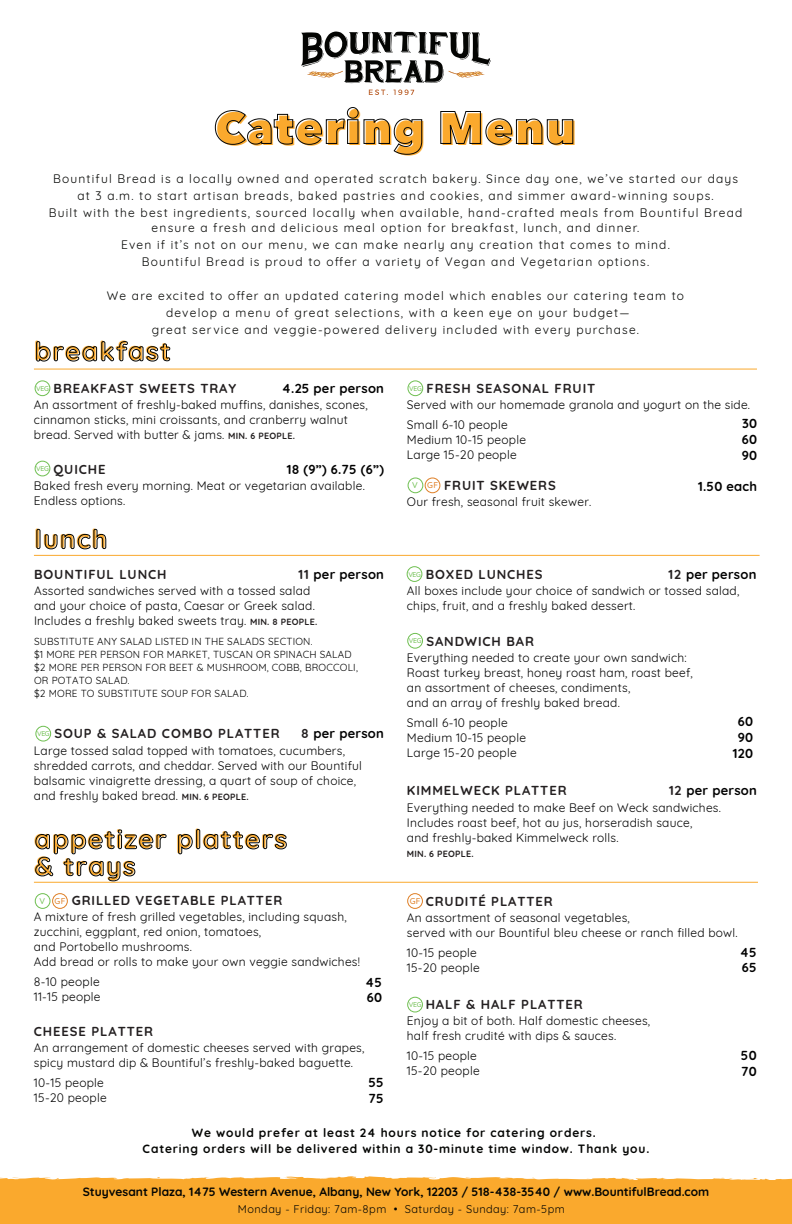
<style>
.page{position:relative;width:792px;height:1224px;background:#fff}
.page>*{position:absolute;margin:0;border:0;box-sizing:border-box;transform-origin:0 0}
.t1{font:800 45.2px "Avenir Next";letter-spacing:.025em;color:#faa92d}
.t2{font:700 26px/27px "Quicksand";letter-spacing:.06em;color:#faa92d}
.t3{font:700 13px "Quicksand";letter-spacing:.07em;color:#231f20}
.t4{font:700 13px/15.6px "Quicksand";letter-spacing:.02em;color:#000}
.t5{font:12px/15px "Quicksand";letter-spacing:.02em;color:#000}
.t6{font:12px/17px "Quicksand";letter-spacing:.1em;color:#040503;text-align:center}
.t7{font:700 12px/16px "Quicksand";letter-spacing:.07em;color:#040503;text-align:center}
.t8{font:700 12px "Quicksand";color:#040503}
.t9{font:11px "Quicksand";letter-spacing:.04em;color:#040503}
.t10{font:10px/13px "Quicksand";letter-spacing:.02em;color:#000}
.t11{font:700 9px "Quicksand";letter-spacing:.025em;color:#231f20}
.t12{font:500 8.4px "Quicksand";color:#df7f26}
.t13{font:500 6.9px "Quicksand";letter-spacing:-.05em;color:#6fbf51}
.s1{font-weight:700;font-size:9px;color:#231f20}
.s2{color:#231f20}
.s3{color:#6fbf51}
.s4{font-weight:500;font-size:6.9px;color:#6fbf51}
</style>
<div class="page">
<div style="left:0;top:1176px;width:792px;height:48px;background:#faa92d"></div>
<svg style="left:301px;top:31px;width:190px;height:52px"></svg>
<svg style="left:369px;top:90px;width:19px;height:5px"></svg>
<svg style="left:394px;top:90px;width:20px;height:5px"></svg>
<hr style="left:34px;top:369px;width:723px;height:1px;background:#faa92d">
<svg style="left:36px;top:341px;width:134px;height:20px"></svg>
<hr style="left:34px;top:555px;width:726px;height:1px;background:#faa92d">
<svg style="left:37px;top:529px;width:69px;height:20px"></svg>
<div style="left:35px;top:381px;width:15px;height:15px;border:1px solid #6fbf51;border-radius:50%"></div>
<div style="left:407px;top:566px;width:15px;height:16px;border:1px solid #6fbf51;border-radius:50%"></div>
<div style="left:408px;top:478px;width:15px;height:15px;border:1px solid #6fbf51;border-radius:50%"></div>
<div style="left:425px;top:478px;width:15px;height:15px;border:1px solid #df7f26;border-radius:50%"></div>
<div style="left:35px;top:461px;width:15px;height:15px;border:1px solid #6fbf51;border-radius:50%"></div>
<div style="left:408px;top:381px;width:15px;height:15px;border:1px solid #6fbf51;border-radius:50%"></div>
<svg style="left:215px;top:107px;width:207px;height:48px"></svg>
<svg style="left:440px;top:111px;width:133px;height:34px"></svg>
<div style="left:35px;top:893px;width:15px;height:16px;border:1px solid #6fbf51;border-radius:50%"></div>
<div style="left:52px;top:893px;width:16px;height:16px;border:1px solid #df7f26;border-radius:50%"></div>
<div style="left:407px;top:893px;width:16px;height:16px;border:1px solid #df7f26;border-radius:50%"></div>
<div style="left:407px;top:997px;width:16px;height:15px;border:1px solid #6fbf51;border-radius:50%"></div>
<hr style="left:34px;top:882px;width:724px;height:1px;background:#faa92d">
<svg style="left:178px;top:829px;width:109px;height:25px"></svg>
<svg style="left:35px;top:830px;width:131px;height:51px"></svg>
<div style="left:36px;top:726px;width:15px;height:15px;border:1px solid #6fbf51;border-radius:50%"></div>
<div style="left:407px;top:633px;width:16px;height:16px;border:1px solid #6fbf51;border-radius:50%"></div>
<h1 class="t1" style="left:216px;top:101px;width:363px">Catering Menu</h1>
<p class="t6" style="left:49px;top:169px;width:695px">Bountiful Bread is a locally owned and operated scratch bakery. Since day one, we’ve started our days at 3 a.m. to start artisan breads, baked pastries and cookies, and simmer award-winning soups.<br>Built with the best ingredients, sourced locally when available, hand-crafted meals from Bountiful Bread</p>
<p class="t6" style="left:121px;top:218px;width:550px">ensure a fresh and delicious meal option for breakfast, lunch, and dinner.<br>Even if it’s not on our menu, we can make nearly any creation that comes to mind.<br>Bountiful Bread is proud to offer a variety of Vegan and Vegetarian options.</p>
<p class="t6" style="left:107px;top:286px;width:579px">We are excited to offer an updated catering model which enables our catering team to develop a menu of great selections, with a keen eye on your budget—<br>great service and veggie-powered delivery included with every purchase.</p>
<h2 class="t2" style="left:34px;top:335px;width:138px">breakfast</h2>
<p class="t13" style="left:36px;top:383px;width:14px">VEG</p>
<p class="t4" style="left:282px;top:379px;width:104px">4.25 per person</p>
<p class="t3" style="left:54px;top:378px;width:184px">BREAKFAST SWEETS TRAY</p>
<p class="t5" style="left:34px;top:396px;width:335px">An assortment of freshly-baked muffins, danishes, scones, cinnamon sticks, mini croissants, and cranberry walnut bread. Served with butter &amp; jams. <span class="s1">MIN. 6 PEOPLE.</span></p>
<p class="t4" style="left:287px;top:460px;width:99px">18 (9”) 6.75 (6”)</p>
<p class="t3" style="left:54px;top:458px;width:54px">QUICHE</p>
<p class="t5" style="left:34px;top:477px;width:332px">Baked fresh every morning. Meat or vegetarian available.<br>Endless options.</p>
<p class="t13" style="left:36px;top:463px;width:14px">VEG</p>
<h2 class="t2" style="left:34px;top:523px;width:74px">lunch</h2>
<p class="t3" style="left:34px;top:564px;width:134px">BOUNTIFUL LUNCH</p>
<p class="t4" style="left:298px;top:566px;width:87px"><span class="s2">11</span> per person</p>
<p class="t5" style="left:34px;top:582px;width:285px">Assorted sandwiches served with a tossed salad and your choice of pasta, Caesar or Greek salad.<br>Includes a freshly baked sweets tray. <span class="s1">MIN. 8 PEOPLE.</span></p>
<p class="t10" style="left:34px;top:634px;width:325px">SUBSTITUTE ANY SALAD LISTED IN THE SALADS SECTION.<br>$1 MORE PER PERSON FOR MARKET, TUSCAN OR SPINACH SALAD $2 MORE PER PERSON FOR BEET &amp; MUSHROOM, COBB, BROCCOLI, OR POTATO SALAD.<br>$2 MORE TO SUBSTITUTE SOUP FOR SALAD.</p>
<p class="t3" style="left:54px;top:723px;width:227px">SOUP &amp; SALAD COMBO PLATTER</p>
<p class="t4" style="left:301px;top:725px;width:84px"><span class="s2">8</span> per person</p>
<p class="t5" style="left:34px;top:742px;width:330px">Large tossed salad topped with tomatoes, cucumbers, shredded carrots, and cheddar. Served with our Bountiful balsamic vinaigrette dressing, a quart of soup of choice, and freshly baked bread. <span class="s1">MIN. 6 PEOPLE.</span></p>
<p class="t13" style="left:37px;top:728px;width:14px">VEG</p>
<h2 class="t2" style="left:34px;top:823px;width:254px">appetizer platters &amp; trays</h2>
<p class="t3" style="left:72px;top:890px;width:212px">GRILLED VEGETABLE PLATTER</p>
<p class="t5" style="left:34px;top:908px;width:328px">A mixture of fresh grilled vegetables, including squash, zucchini, eggplant, red onion, tomatoes,<br>and Portobello mushrooms.<br>Add bread or rolls to make your own veggie sandwiches!</p>
<p class="t5" style="left:34px;top:973px;width:68px">8-10 people<br>11-15 people</p>
<p class="t12" style="left:39px;top:895px;width:28px"><span class="s3">V</span> GF</p>
<p class="t4" style="left:365px;top:973px;width:18px">45<br>60</p>
<p class="t3" style="left:34px;top:1021px;width:121px">CHEESE PLATTER</p>
<p class="t5" style="left:34px;top:1039px;width:332px">An arrangement of domestic cheeses served with grapes, spicy mustard dip &amp; Bountiful’s freshly-baked baguette.</p>
<p class="t5" style="left:34px;top:1074px;width:74px">10-15 people<br>15-20 people</p>
<p class="t4" style="left:368px;top:1073px;width:17px">55<br>75</p>
<p class="t3" style="left:427px;top:378px;width:170px">FRESH SEASONAL FRUIT</p>
<p class="t5" style="left:407px;top:394px;width:345px;line-height:20px">Served with our homemade granola and yogurt on the side.<br>Small 6-10 people</p>
<p class="t5" style="left:407px;top:431px;width:121px">Medium 10-15 people<br>Large 15-20 people</p>
<p class="t13" style="left:409px;top:383px;width:14px">VEG</p>
<p class="t4" style="left:742px;top:415px;width:17px;text-align:justify">30<br>60<br>90</p>
<p class="t3" style="left:444px;top:475px;width:113px">FRUIT SKEWERS</p>
<p class="t5" style="left:407px;top:493px;width:186px">Our fresh, seasonal fruit skewer.</p>
<p class="t12" style="left:412px;top:479px;width:27px"><span class="s3">V</span> GF</p>
<p class="t4" style="left:698px;top:477px;width:61px">1.50 each</p>
<p class="t3" style="left:426px;top:564px;width:118px">BOXED LUNCHES</p>
<p class="t4" style="left:669px;top:566px;width:89px"><span class="s2">12</span> per person</p>
<p class="t5" style="left:407px;top:582px;width:334px">All boxes include your choice of sandwich or tossed salad, chips, fruit, and a freshly baked dessert.</p>
<p class="t13" style="left:408px;top:569px;width:14px">VEG</p>
<p class="t3" style="left:426px;top:631px;width:109px">SANDWICH BAR</p>
<p class="t5" style="left:407px;top:649px;width:287px">Everything needed to create your own sandwich:<br>Roast turkey breast, honey roast ham, roast beef, an assortment of cheeses, condiments,<br>and an array of freshly baked bread.</p>
<p class="t5" style="left:407px;top:714px;width:121px">Small 6-10 people<br>Medium 10-15 people<br>Large 15-20 people</p>
<p class="t13" style="left:409px;top:636px;width:14px">VEG</p>
<p class="t4" style="left:733px;top:713px;width:22px;text-align:center">60<br>90<br>120</p>
<p class="t3" style="left:407px;top:780px;width:161px">KIMMELWECK PLATTER</p>
<p class="t4" style="left:669px;top:782px;width:89px"><span class="s2">12</span> per person</p>
<p class="t5" style="left:407px;top:799px;width:316px">Everything needed to make Beef on Weck sandwiches.<br>Includes roast beef, hot au jus, horseradish sauce,<br>and freshly-baked Kimmelweck rolls.</p>
<p class="t11" style="left:407px;top:846px;width:68px">MIN. 6 PEOPLE.</p>
<p class="t3" style="left:426px;top:890px;width:129px">CRUDITÉ PLATTER</p>
<p class="t5" style="left:407px;top:909px;width:332px">An assortment of seasonal vegetables,<br>served with our Bountiful bleu cheese or ranch filled bowl.</p>
<p class="t5" style="left:407px;top:944px;width:74px">10-15 people<br>15-20 people</p>
<p class="t12" style="left:410px;top:895px;width:12px">GF</p>
<p class="t4" style="left:740px;top:943px;width:18px">45<br>65</p>
<p class="t3" style="left:409px;top:994px;width:175px"><span class="s4">VEG</span> HALF &amp; HALF PLATTER</p>
<p class="t5" style="left:407px;top:1012px;width:245px">Enjoy a bit of both. Half domestic cheeses, half fresh crudité with dips &amp; sauces.</p>
<p class="t5" style="left:407px;top:1047px;width:74px">10-15 people<br>15-20 people</p>
<p class="t4" style="left:741px;top:1046px;width:17px">50<br>70</p>
<p class="t7" style="left:143px;top:1124px;width:508px">We would prefer at least 24 hours notice for catering orders.<br>Catering orders will be delivered within a 30-minute time window. Thank you.</p>
<p class="t8" style="left:83px;top:1182px;width:628px">Stuyvesant Plaza, 1475 Western Avenue, Albany, New York, 12203 / 518-438-3540 / www.BountifulBread.com</p>
<p class="t9" style="left:238px;top:1200px;width:328px">Monday - Friday: 7am-8pm • Saturday - Sunday: 7am-5pm</p>
</div>
